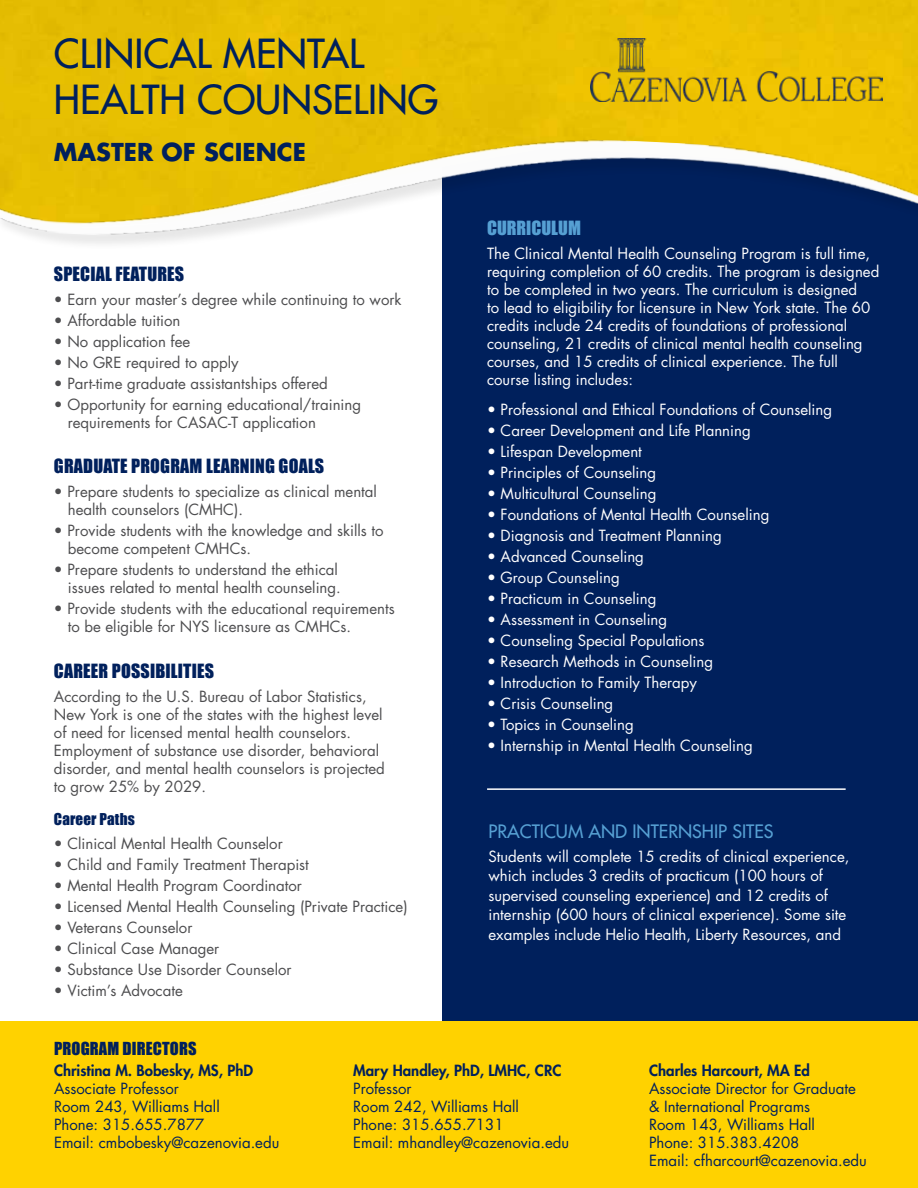
<style>
.page{position:relative;width:918px;height:1188px;background:#fff}
.page>*{position:absolute;margin:0;border:0;box-sizing:border-box;transform-origin:0 0}
.t1{font:500 39px/46.8px "Futura Std";color:#00205c}
.t2{font:700 24px "Futura Std";color:#00205c}
.t3{font:18px "Impact";letter-spacing:.01em;color:#00205c}
.t4{font:500 18px "Futura Std";color:#56a0d3}
.t5{font:18px "Impact";color:#56a0d3}
.t6{font:16.5px "Impact";letter-spacing:.01em;color:#00205c}
.t7{font:15px/18px "Futura Std";color:#fff}
.t8{font:15px/18px "Futura Std";color:#4d4d4f}
.t9{font:15px/18px "Futura Std";color:#00205c}
.t10{font:800 15px "Futura Std";color:#00205c}
.t11{font:15px "Impact";letter-spacing:.01em;color:#00205c}
</style>
<div class="page">
<div style="left:443px;top:132px;width:475px;height:908px;background:#00205c"></div>
<img style="left:0;top:0;width:918px;height:110px">
<img style="left:591px;top:39px;width:291px;height:62px">
<div style="left:0;top:1022px;width:918px;height:166px;background:#ffd200"></div>
<img style="left:0;top:110px;width:918px;height:165px">
<hr style="left:487px;top:788px;width:359px;height:2px;background:#fff">
<h1 class="t1" style="left:54px;top:30px;width:386px">CLINICAL MENTAL<br>HEALTH COUNSELING</h1>
<h2 class="t2" style="left:54px;top:136px;width:253px">MASTER OF SCIENCE</h2>
<p class="t3" style="left:54px;top:260px;width:132px">SPECIAL FEATURES</p>
<p class="t8" style="left:54px;top:290px;width:349px">• Earn your master’s degree while continuing to work</p>
<p class="t8" style="left:54px;top:311px;width:128px">• Affordable tuition</p>
<p class="t8" style="left:54px;top:332px;width:138px">• No application fee</p>
<p class="t8" style="left:54px;top:353px;width:186px">• No GRE required to apply</p>
<p class="t8" style="left:54px;top:374px;width:275px">• Part-time graduate assistantships offered</p>
<p class="t8" style="left:68px;top:395px;width:295px;text-indent:-14px">• Opportunity for earning educational/training requirements for CASAC-T application</p>
<p class="t3" style="left:54px;top:452px;width:272px">GRADUATE PROGRAM LEARNING GOALS</p>
<p class="t8" style="left:68px;top:483px;width:311px;text-indent:-14px">• Prepare students to specialize as clinical mental health counselors (CMHC).</p>
<p class="t8" style="left:68px;top:522px;width:317px;text-indent:-14px">• Provide students with the knowledge and skills to become competent CMHCs.</p>
<p class="t8" style="left:54px;top:561px;width:288px;text-align:right">• Prepare students to understand the ethical issues related to mental health counseling.</p>
<p class="t8" style="left:68px;top:600px;width:328px;text-indent:-14px">• Provide students with the educational requirements to be eligible for NYS licensure as CMHCs.</p>
<p class="t3" style="left:54px;top:657px;width:162px">CAREER POSSIBILITIES</p>
<p class="t8" style="left:54px;top:688px;width:333px">According to the U.S. Bureau of Labor Statistics, New York is one of the states with the highest level of need for licensed mental health counselors.<br>Employment of substance use disorder, behavioral disorder, and mental health counselors is projected to grow 25% by 2029.</p>
<p class="t11" style="left:54px;top:807px;width:82px">Career Paths</p>
<p class="t8" style="left:54px;top:835px;width:230px">• Clinical Mental Health Counselor</p>
<p class="t8" style="left:54px;top:856px;width:256px">• Child and Family Treatment Therapist</p>
<p class="t8" style="left:54px;top:877px;width:249px">• Mental Health Program Coordinator</p>
<p class="t8" style="left:54px;top:898px;width:355px">• Licensed Mental Health Counseling (Private Practice)</p>
<p class="t8" style="left:54px;top:919px;width:140px">• Veterans Counselor</p>
<p class="t8" style="left:54px;top:940px;width:167px">• Clinical Case Manager</p>
<p class="t8" style="left:54px;top:961px;width:239px">• Substance Use Disorder Counselor</p>
<p class="t8" style="left:54px;top:982px;width:130px">• Victim’s Advocate</p>
<p class="t5" style="left:487px;top:214px;width:95px">CURRICULUM</p>
<p class="t7" style="left:487px;top:245px;width:394px">The Clinical Mental Health Counseling Program is full time, requiring completion of 60 credits. The program is designed to be completed in two years. The curriculum is designed<br>to lead to eligibility for licensure in New York state. The 60 credits include 24 credits of foundations of professional counseling, 21 credits of clinical mental health counseling courses, and 15 credits of clinical experience. The full course listing includes:</p>
<p class="t7" style="left:487px;top:401px;width:347px">• Professional and Ethical Foundations of Counseling</p>
<p class="t7" style="left:487px;top:422px;width:265px">• Career Development and Life Planning</p>
<p class="t7" style="left:487px;top:443px;width:156px">• Lifespan Development</p>
<p class="t7" style="left:487px;top:464px;width:171px">• Principles of Counseling</p>
<p class="t7" style="left:487px;top:485px;width:171px">• Multicultural Counseling</p>
<p class="t7" style="left:487px;top:506px;width:284px">• Foundations of Mental Health Counseling</p>
<p class="t7" style="left:487px;top:527px;width:236px">• Diagnosis and Treatment Planning</p>
<p class="t7" style="left:487px;top:548px;width:158px">• Advanced Counseling</p>
<p class="t7" style="left:487px;top:569px;width:134px">• Group Counseling</p>
<p class="t7" style="left:487px;top:590px;width:171px">• Practicum in Counseling</p>
<p class="t7" style="left:487px;top:611px;width:182px">• Assessment in Counseling</p>
<p class="t7" style="left:487px;top:632px;width:219px">• Counseling Special Populations</p>
<p class="t7" style="left:487px;top:653px;width:227px">• Research Methods in Counseling</p>
<p class="t7" style="left:487px;top:674px;width:212px">• Introduction to Family Therapy</p>
<p class="t7" style="left:487px;top:695px;width:128px">• Crisis Counseling</p>
<p class="t7" style="left:487px;top:716px;width:148px">• Topics in Counseling</p>
<p class="t7" style="left:487px;top:737px;width:267px">• Internship in Mental Health Counseling</p>
<p class="t4" style="left:488px;top:820px;width:287px">PRACTICUM AND INTERNSHIP SITES</p>
<p class="t7" style="left:488px;top:847px;width:362px;line-height:19.5px">Students will complete 15 credits of clinical experience, which includes 3 credits of practicum (100 hours of supervised counseling experience) and 12 credits of internship (600 hours of clinical experience). Some site examples include Helio Health, Liberty Resources, and</p>
<p class="t6" style="left:54px;top:1036px;width:144px">PROGRAM DIRECTORS</p>
<p class="t10" style="left:54px;top:1061px;width:201px">Christina M. Bobesky, MS, PhD</p>
<p class="t9" style="left:54px;top:1080px;width:227px">Associate Professor<br>Room 243, Williams Hall<br>Phone: 315.655.7877<br>Email: cmbobesky@cazenovia.edu</p>
<p class="t10" style="left:353px;top:1061px;width:210px">Mary Handley, PhD, LMHC, CRC</p>
<p class="t9" style="left:353px;top:1080px;width:218px">Professor<br>Room 242, Williams Hall<br>Phone: 315.655.7131<br>Email: mhandley@cazenovia.edu</p>
<p class="t10" style="left:649px;top:1061px;width:163px">Charles Harcourt, MA Ed</p>
<p class="t9" style="left:649px;top:1080px;width:219px">Associate Director for Graduate &amp; International Programs<br>Room 143, Williams Hall<br>Phone: 315.383.4208<br>Email: cfharcourt@cazenovia.edu</p>
</div>
